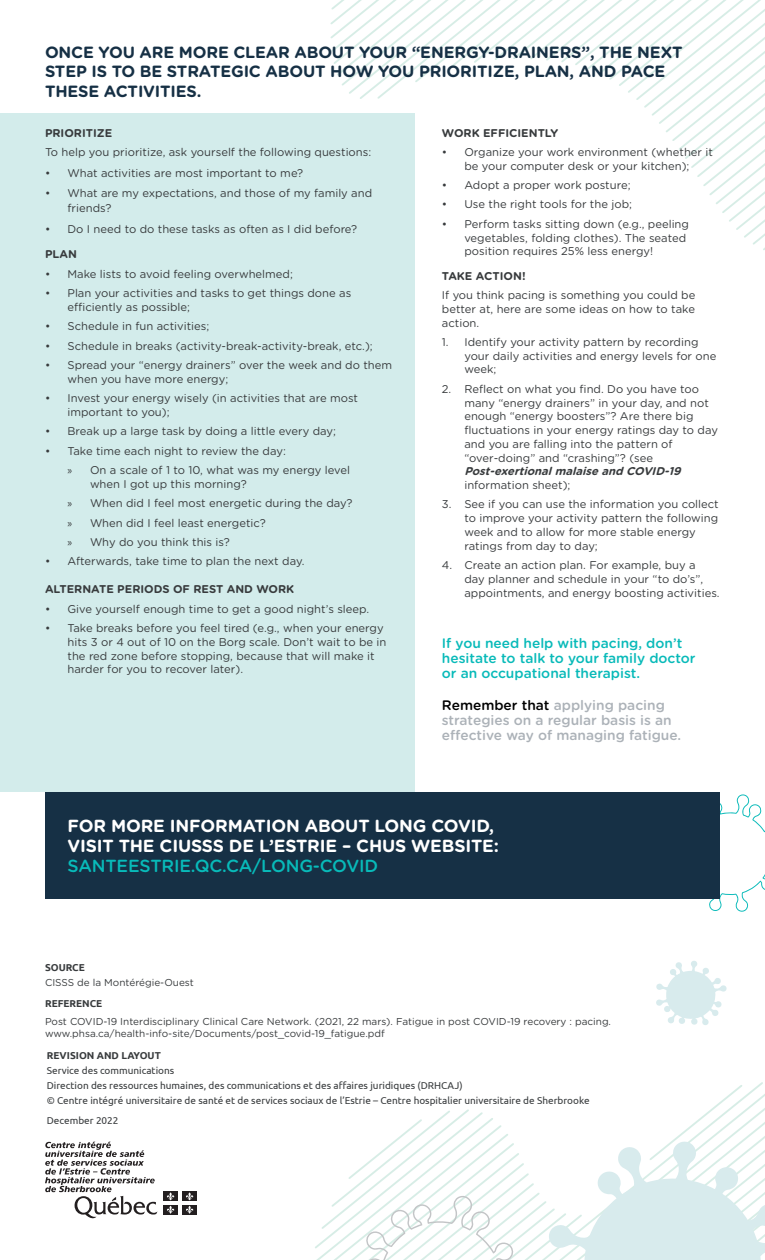
<style>
.page{position:relative;width:765px;height:1260px;background:#fff}
.page>*{position:absolute;margin:0;border:0;box-sizing:border-box;transform-origin:0 0}
.Texte_courant{font:700 17.5px/20px "Gotham Rounded";letter-spacing:-.01em;color:#fff}
.t1{font:700 16.25px/19.5px "Gotham Rounded";letter-spacing:-.01em;color:#163045}
.Texte_courant-2{font:500 13.75px/15px "Gotham Rounded";color:#08bab9}
.Texte_courant-3{font:500 13.75px/15px "Gotham Rounded";color:#acb2b8}
.Texte_courant-4{font:11.25px/13.8px "Gotham Rounded";color:#383b3d}
.Texte_courant-5{font:700 11.25px "Gotham Rounded";color:#383b3d}
.Texte_courant-6{font:10px "Ubuntu";color:#383b3d}
.Texte_courant-7{font:10px/15px "Gotham Rounded";color:#383b3d}
.Texte{font:700 10px "Ubuntu";color:#383b3d}
.Texte_courant-8{font:700 10px "Ubuntu";color:#383b3d}
.s1{font-family:"Myriad Pro"}
.s2{font-weight:700;font-style:italic}
.s3{color:#000001}
.s4{font-weight:500;color:#08bab9}
.s5{font-family:"Ubuntu";font-weight:700}
</style>
<div class="page">
<svg style="left:315px;top:1082px;width:450px;height:178px"></svg>
<div style="left:0;top:113px;width:415px;height:679px;background:#d3eceb"></div>
<svg style="left:709px;top:794px;width:56px;height:118px"></svg>
<svg style="left:547px;top:1140px;width:218px;height:120px"></svg>
<svg style="left:330px;top:0;width:435px;height:250px"></svg>
<div style="left:45px;top:792px;width:675px;height:107px;background:#163045"></div>
<svg style="left:364px;top:1195px;width:166px;height:65px"></svg>
<svg style="left:656px;top:961px;width:71px;height:64px"></svg>
<div style="left:163px;top:1192px;width:15px;height:9px;background:#231f20"></div>
<svg style="left:167px;top:1192px;width:8px;height:8px"></svg>
<div style="left:182px;top:1192px;width:15px;height:9px;background:#231f20"></div>
<svg style="left:186px;top:1192px;width:8px;height:8px"></svg>
<div style="left:163px;top:1205px;width:15px;height:9px;background:#231f20"></div>
<svg style="left:167px;top:1206px;width:8px;height:8px"></svg>
<div style="left:182px;top:1205px;width:15px;height:9px;background:#231f20"></div>
<svg style="left:186px;top:1206px;width:8px;height:8px"></svg>
<svg style="left:45px;top:1142px;width:112px;height:77px"></svg>
<p class="t1" style="left:45px;top:42px;width:639px">ONCE YOU ARE MORE CLEAR ABOUT YOUR “ENERGY-DRAINERS”, THE NEXT<br>STEP IS TO BE STRATEGIC ABOUT HOW YOU PRIORITIZE, PLAN, AND PACE<br>THESE ACTIVITIES.</p>
<p class="Texte_courant-5" style="left:45px;top:124px;width:69px">PRIORITIZE</p>
<p class="Texte_courant-4" style="left:45px;top:145px;width:328px">To help you prioritize, ask yourself the following questions:</p>
<p class="Texte_courant-4" style="left:45px;top:165px;width:260px">• What activities are most important to me?</p>
<p class="Texte_courant-4" style="left:68px;top:185px;width:306px;line-height:15px;text-indent:-22px">• What are my expectations, and those of my family and friends?</p>
<p class="Texte_courant-4" style="left:45px;top:221px;width:314px">• Do I need to do these tasks as often as I did before?</p>
<p class="Texte_courant-5" style="left:45px;top:246px;width:33px">PLAN</p>
<p class="Texte_courant-4" style="left:45px;top:266px;width:249px">• Make lists to avoid feeling overwhelmed;</p>
<p class="Texte_courant-4" style="left:68px;top:286px;width:285px;text-indent:-22px">• Plan your activities and tasks to get things done as efficiently as possible;</p>
<p class="Texte_courant-4" style="left:45px;top:319px;width:166px">• Schedule in fun activities;</p>
<p class="Texte_courant-4" style="left:45px;top:338px;width:329px">• Schedule in breaks (activity-break-activity-break, etc.);</p>
<p class="Texte_courant-4" style="left:68px;top:358px;width:326px;text-indent:-22px">• Spread your “energy drainers” over the week and do them when you have more energy;</p>
<p class="Texte_courant-4" style="left:68px;top:391px;width:292px;text-indent:-22px">• Invest your energy wisely (in activities that are most important to you);</p>
<p class="Texte_courant-4" style="left:45px;top:424px;width:292px">• Break up a large task by doing a little every day;</p>
<p class="Texte_courant-4" style="left:45px;top:443px;width:242px">• Take time each night to review the day:</p>
<p class="Texte_courant-4" style="left:90px;top:463px;width:262px;text-indent:-22px"><span class="s1">»</span> On a scale of 1 to 10, what was my energy level when I got up this morning?</p>
<p class="Texte_courant-4" style="left:68px;top:496px;width:287px"><span class="s1">»</span> When did I feel most energetic during the day?</p>
<p class="Texte_courant-4" style="left:68px;top:515px;width:200px"><span class="s1">»</span> When did I feel least energetic?</p>
<p class="Texte_courant-4" style="left:68px;top:535px;width:164px"><span class="s1">»</span> Why do you think this is?</p>
<p class="Texte_courant-4" style="left:45px;top:554px;width:261px">• Afterwards, take time to plan the next day.</p>
<p class="Texte_courant-5" style="left:45px;top:581px;width:251px">ALTERNATE PERIODS OF REST AND WORK</p>
<p class="Texte_courant-4" style="left:45px;top:601px;width:326px">• Give yourself enough time to get a good night’s sleep.</p>
<p class="Texte_courant-4" style="left:68px;top:621px;width:320px;text-indent:-22px">• Take breaks before you feel tired (e.g., when your energy hits 3 or 4 out of 10 on the Borg scale. Don’t wait to be in the red zone before stopping, because that will make it harder for you to recover later).</p>
<p class="Texte_courant-5" style="left:442px;top:124px;width:118px">WORK EFFICIENTLY</p>
<p class="Texte_courant-4" style="left:442px;top:145px;width:273px;text-align:center">• Organize your work environment (whether it be your computer desk or your kitchen);</p>
<p class="Texte_courant-4" style="left:442px;top:178px;width:190px">• Adopt a proper work posture;</p>
<p class="Texte_courant-4" style="left:442px;top:197px;width:192px">• Use the right tools for the job;</p>
<p class="Texte_courant-4" style="left:464px;top:216px;width:226px;text-indent:-22px">• Perform tasks sitting down (e.g., peeling vegetables, folding clothes). The seated position requires 25% less energy!</p>
<p class="Texte_courant-5" style="left:442px;top:267px;width:85px">TAKE ACTION!</p>
<p class="Texte_courant-4" style="left:442px;top:288px;width:255px;text-align:justify">If you think pacing is something you could be better at, here are some ideas on how to take action.</p>
<p class="Texte_courant-4" style="left:464px;top:335px;width:254px;text-indent:-22px">1. Identify your activity pattern by recording your daily activities and energy levels for one week;</p>
<p class="Texte_courant-4" style="left:464px;top:381px;width:255px;text-indent:-22px">2. Reflect on what you find. Do you have too many “energy drainers” in your day, and not enough “energy boosters”? Are there big fluctuations in your energy ratings day to day and you are falling into the pattern of “over-doing” and “crashing”? (see <span class="s2">Post-exertionalmalaiseandCOVID-19 </span>information sheet);</p>
<p class="Texte_courant-4" style="left:464px;top:497px;width:256px;text-indent:-22px">3. See if you can use the information you collect to improve your activity pattern the following week and to allow for more stable energy ratings from day to day;</p>
<p class="Texte_courant-4" style="left:464px;top:558px;width:257px;text-indent:-22px">4. Create an action plan. For example, buy a<br>day planner and schedule in your “to do’s”, appointments, and energy boosting activities.</p>
<p class="Texte_courant-2" style="left:442px;top:635px;width:255px">If you need help with pacing, don’t hesitate to talk to your family doctor or an occupational therapist.</p>
<p class="Texte_courant-3" style="left:442px;top:697px;width:241px"><span class="s3">Remember that</span> applying pacing strategies on a regular basis is an effective way of managing fatigue.</p>
<p class="Texte_courant" style="left:68px;top:816px;width:433px">FOR MORE INFORMATION ABOUT LONG COVID,<br>VISIT THE CIUSSS DE L’ESTRIE – CHUS WEBSITE:<br><span class="s4">SANTEESTRIE.QC.CA/LONG-COVID</span></p>
<p class="Texte_courant-7" style="left:45px;top:960px;width:150px"><span class="s5">SOURCE<br></span>CISSS de la Montérégie-Ouest</p>
<p class="Texte_courant-8" style="left:45px;top:997px;width:59px">REFERENCE</p>
<p class="Texte_courant-7" style="left:45px;top:1015px;width:568px;line-height:12.5px">Post COVID-19 Interdisciplinary Clinical Care Network. (2021, 22 mars). Fatigue in post COVID-19 recovery : pacing. www.phsa.ca/health-info-site/Documents/post_covid-19_fatigue.pdf</p>
<p class="Texte" style="left:47px;top:1049px;width:116px">REVISION AND LAYOUT</p>
<p class="Texte_courant-6" style="left:47px;top:1064px;width:129px">Service des communications</p>
<p class="Texte_courant-6" style="left:47px;top:1079px;width:417px">Direction des ressources humaines, des communications et des affaires juridiques (DRHCAJ)</p>
<p class="Texte_courant-6" style="left:47px;top:1094px;width:544px">© Centre intégré universitaire de santé et de services sociaux de l’Estrie – Centre hospitalier universitaire de Sherbrooke</p>
<p class="Texte_courant-6" style="left:47px;top:1114px;width:73px">December 2022</p>
</div>
